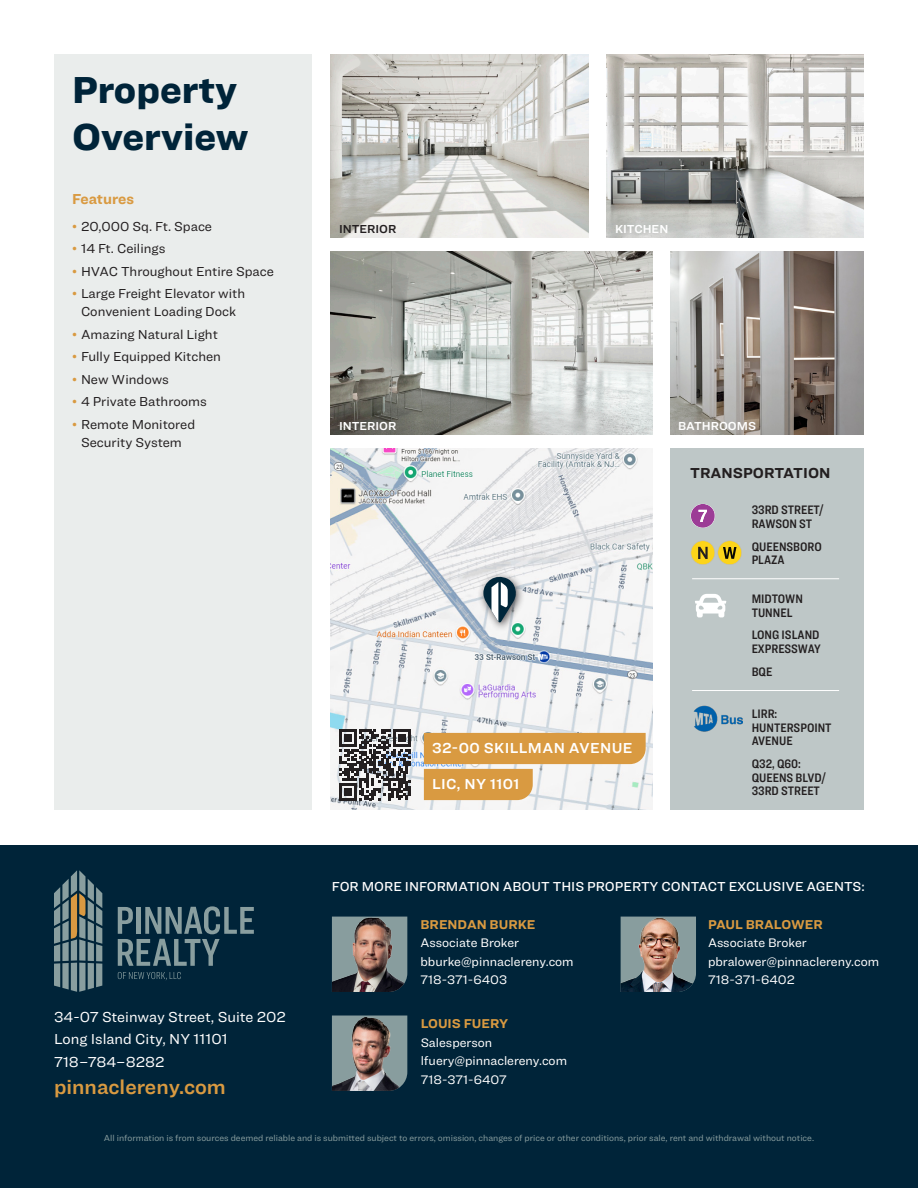
<style>
.page{position:relative;width:918px;height:1188px;background:#fff}
.page>*{position:absolute;margin:0;border:0;box-sizing:border-box;transform-origin:0 0}
.Features__H2_26pt_Black_Dark_Blue{font:900 39px/46.8px "Ringside";color:#002439}
.t1{font:600 21px "Ringside";color:#d99a41}
.t2{font:15px/22.5px "Ringside";color:#fff}
.Legend_Map__Locations_10pt_Semibold_Pape{font:600 15px "Ringside";letter-spacing:.025em;color:#fff}
.t3{font:700 15px "Ringside";color:#231f20}
.Features__Heading_10pt_Bold_Gold{font:700 15px "Ringside";letter-spacing:-.005em;color:#d99a41}
.t4{font:13.5px/18px "Ringside";color:#231f20;text-align:center}
.t5{font:500 13.5px "Ringside";color:#fff}
.bullets{font:700 13.35px "Ringside";color:#d99a41}
.Agent__Contact{font:12.9px "Ringside";color:#fff}
.Features__Transportation{font:600 12.75px/13.5px "Ringside Condensed";color:#231f20}
.Features__Photo_Captions_8pt_Semibold_Pa{font:600 12px "Ringside";color:#fff}
.Features__Photo_Captions_8pt_Semibold_Pa-2{font:600 12px "Ringside";color:#231f20}
.t6{font:9px "Ringside";color:#889d9e}
.s1{color:#d99a41}
</style>
<div class="page">
<div style="left:0;top:845px;width:918px;height:343px;background:#002439"></div>
<div style="left:54px;top:54px;width:258px;height:756px;background:#eaedec"></div>
<svg style="left:118px;top:972px;width:63px;height:8px"></svg>
<svg style="left:118px;top:906px;width:136px;height:60px"></svg>
<svg style="left:54px;top:870px;width:48px;height:122px"></svg>
<div style="left:670px;top:448px;width:194px;height:362px;background:#bec7c7"></div>
<img style="left:330px;top:54px;width:258px;height:184px">
<img style="left:606px;top:54px;width:258px;height:184px">
<img style="left:330px;top:251px;width:322px;height:184px">
<img style="left:330px;top:448px;width:322px;height:362px">
<img style="left:670px;top:251px;width:194px;height:184px">
<img style="left:332px;top:917px;width:75px;height:75px">
<img style="left:332px;top:1016px;width:75px;height:75px">
<img style="left:621px;top:917px;width:75px;height:75px">
<svg style="left:424px;top:733px;width:222px;height:67px"></svg>
<svg style="left:691px;top:504px;width:24px;height:24px"></svg>
<img style="left:694px;top:705px;width:49px;height:26px">
<svg style="left:695px;top:594px;width:31px;height:23px"></svg>
<hr style="left:692px;top:578px;width:147px;height:1px;background:#fff">
<hr style="left:692px;top:690px;width:147px;height:1px;background:#fff">
<div style="left:477px;top:571px;width:48px;height:61px;background:#231f20;opacity:.75"></div>
<svg style="left:483px;top:577px;width:33px;height:45px"></svg>
<svg style="left:691px;top:540px;width:51px;height:25px"></svg>
<svg style="left:339px;top:729px;width:72px;height:71px"></svg>
<p class="Features__H2_26pt_Black_Dark_Blue" style="left:72px;top:65px;width:178px">Property<br>Overview</p>
<p class="Features__Heading_10pt_Bold_Gold" style="left:72px;top:188px;width:63px">Features</p>
<p class="t4" style="left:72px;top:217px;width:142px"><span class="s1">•</span> 20,000 Sq. Ft. Space</p>
<p class="t4" style="left:72px;top:240px;width:95px"><span class="s1">•</span> 14 Ft. Ceilings</p>
<p class="t4" style="left:72px;top:262px;width:203px"><span class="s1">•</span> HVAC Throughout Entire Space</p>
<p class="t4" style="left:72px;top:285px;width:175px"><span class="s1">•</span> Large Freight Elevator with<br>Convenient Loading Dock</p>
<p class="t4" style="left:72px;top:325px;width:147px"><span class="s1">•</span> Amazing Natural Light</p>
<p class="t4" style="left:72px;top:348px;width:151px"><span class="s1">•</span> Fully Equipped Kitchen</p>
<p class="t4" style="left:72px;top:370px;width:99px"><span class="s1">•</span> New Windows</p>
<p class="t4" style="left:72px;top:393px;width:136px"><span class="s1">•</span> 4 Private Bathrooms</p>
<p class="t4" style="left:72px;top:415px;width:125px"><span class="s1">•</span> Remote Monitored<br>Security System</p>
<p class="Features__Photo_Captions_8pt_Semibold_Pa-2" style="left:339px;top:220px;width:59px">INTERIOR</p>
<p class="Features__Photo_Captions_8pt_Semibold_Pa" style="left:615px;top:220px;width:55px">KITCHEN</p>
<p class="Features__Photo_Captions_8pt_Semibold_Pa" style="left:339px;top:417px;width:59px">INTERIOR</p>
<p class="Legend_Map__Locations_10pt_Semibold_Pape" style="left:432px;top:737px;width:73px">32-00 Skillman</p>
<p class="Legend_Map__Locations_10pt_Semibold_Pape" style="left:569px;top:737px;width:22px">Avenue</p>
<p class="Legend_Map__Locations_10pt_Semibold_Pape" style="left:432px;top:773px;width:89px">LIC, NY 1101</p>
<p class="Features__Photo_Captions_8pt_Semibold_Pa" style="left:678px;top:417px;width:79px">BATHROOMS</p>
<p class="t3" style="left:690px;top:462px;width:142px">TRANSPORTATION</p>
<p class="Features__Transportation" style="left:752px;top:503px;width:73px">33RD STREET/<br>RAWSON ST</p>
<p class="Features__Transportation" style="left:752px;top:540px;width:72px">QUEENSBORO<br>PLAZA</p>
<p class="Features__Transportation" style="left:752px;top:592px;width:53px">MIDTOWN<br>TUNNEL</p>
<p class="Features__Transportation" style="left:752px;top:628px;width:71px">LONG ISLAND<br>EXPRESSWAY</p>
<p class="Features__Transportation" style="left:752px;top:665px;width:22px">BQE</p>
<p class="Features__Transportation" style="left:752px;top:707px;width:82px">LIRR:<br>HUNTERSPOINT<br>AVENUE</p>
<p class="Features__Transportation" style="left:752px;top:757px;width:76px">Q32, Q60:<br>QUEENS BLVD/<br>33RD STREET</p>
<p class="t5" style="left:332px;top:877px;width:534px">FOR MORE INFORMATION ABOUT THIS PROPERTY CONTACT EXCLUSIVE AGENTS:</p>
<p class="bullets" style="left:420px;top:914px;width:117px">BRENDAN BURKE</p>
<p class="Agent__Contact" style="left:420px;top:934px;width:100px">Associate Broker</p>
<p class="Agent__Contact" style="left:420px;top:952px;width:155px">bburke@pinnaclereny.com</p>
<p class="Agent__Contact" style="left:420px;top:971px;width:88px">718-371-6403</p>
<p class="bullets" style="left:708px;top:914px;width:116px">PAUL BRALOWER</p>
<p class="Agent__Contact" style="left:708px;top:934px;width:100px">Associate Broker</p>
<p class="Agent__Contact" style="left:708px;top:952px;width:173px">pbralower@pinnaclereny.com</p>
<p class="Agent__Contact" style="left:708px;top:971px;width:88px">718-371-6402</p>
<p class="t2" style="left:54px;top:1005px;width:233px">34-07 Steinway Street, Suite 202<br>Long Island City, NY 11101<br>718–784–8282</p>
<h2 class="t1" style="left:54px;top:1071px;width:173px">pinnaclereny.com</h2>
<p class="t6" style="left:104px;top:1132px;width:712px">All information is from sources deemed reliable and is submitted subject to errors, omission, changes of price or other conditions, prior sale, rent and withdrawal without notice.</p>
<p class="bullets" style="left:421px;top:1014px;width:89px">LOUIS FUERY</p>
<p class="Agent__Contact" style="left:421px;top:1033px;width:73px">Salesperson</p>
<p class="Agent__Contact" style="left:421px;top:1052px;width:148px">lfuery@pinnaclereny.com</p>
<p class="Agent__Contact" style="left:421px;top:1070px;width:87px">718-371-6407</p>
</div>
